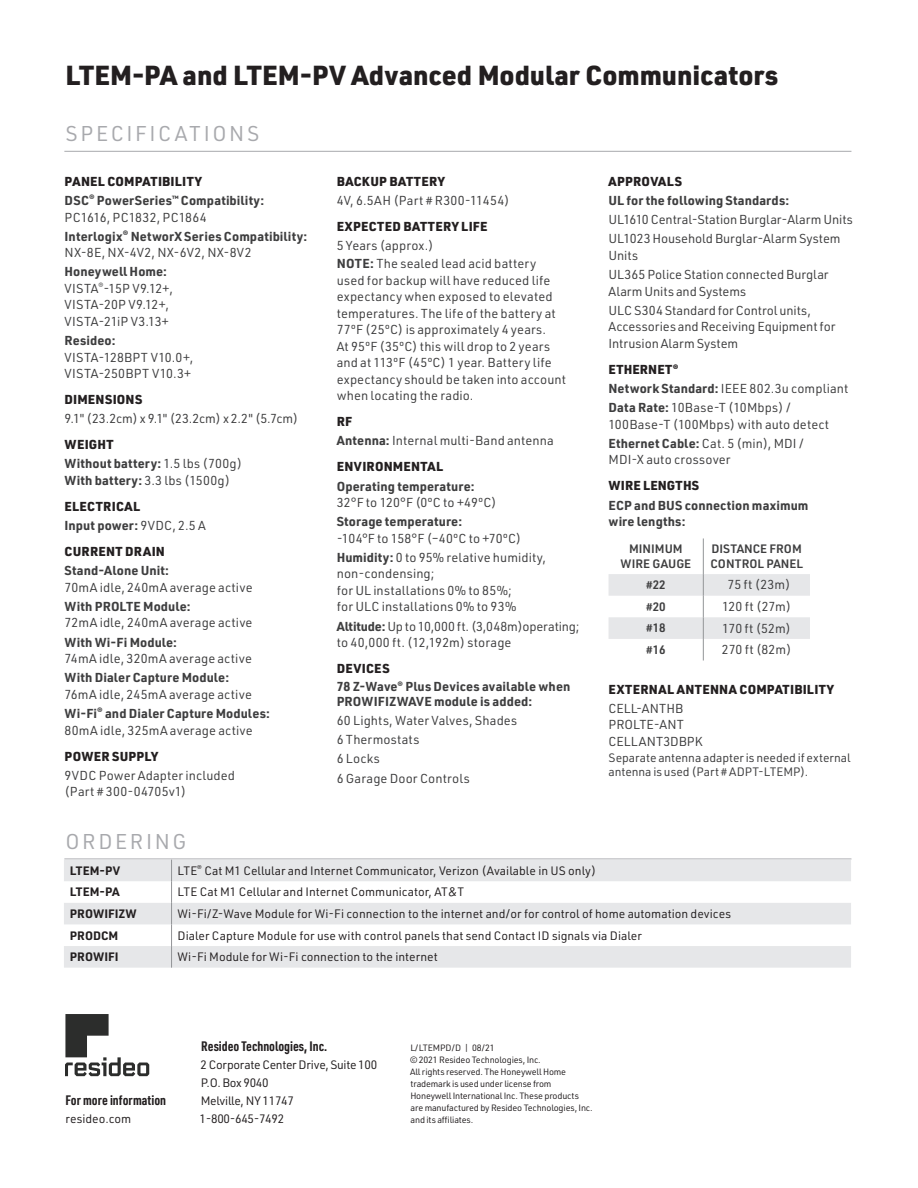
<style>
.page{position:relative;width:918px;height:1188px;background:#fff}
.page>*{position:absolute;margin:0;border:0;box-sizing:border-box;transform-origin:0 0}
.t1{font:900 27px "URWDIN";letter-spacing:-.005em;color:#231f20}
.t2{font:21px "URWDIN";letter-spacing:.12em;color:#a8a9ad}
.t3{font:700 13.5px "URWDIN Cond";color:#231f20}
.t4{font:12.75px/16.5px "URWDIN";letter-spacing:.005em;color:#3e3e3f}
.t5{font:700 12.75px/19.2px "URWDIN";letter-spacing:.01em;color:#3e3e3f}
.t6{font:900 12.75px/26px "URWDIN";letter-spacing:.025em;color:#231f20}
.t7{font:12.75px "URWDIN";letter-spacing:.03em;color:#3e3e3f}
.t8{font:12.75px "URWDIN";letter-spacing:.025em;color:#3e3e3f}
.t9{font:12px "URWDIN";color:#231f20}
.t10{font:12px/18px "URWDIN";letter-spacing:-.025em;color:#231f20}
.t11{font:12px/13.5px "URWDIN";letter-spacing:-.005em;color:#3e3e3f}
.t12{font:600 12px/14.2px "URWDIN";color:#3e3e3f;text-align:center}
.t13{font:700 12px "URWDIN";color:#231f20}
.t14{font:9px/12px "URWDIN";letter-spacing:-.02em;color:#231f20}
.s1{font-weight:900;color:#231f20}
.s2{font-weight:400}
.s3{font-weight:700}
.s4{font-weight:700;color:#3e3e3f}
.s5{font-weight:400;color:#3e3e3f}
</style>
<div class="page">
<svg style="left:65px;top:1014px;width:84px;height:62px"></svg>
<hr style="left:64px;top:859px;width:787px;height:1px;background:#a8a9ad">
<svg style="left:64px;top:860px;width:787px;height:108px;fill:#e6e7e9"></svg>
<svg style="left:171px;top:860px;width:1px;height:108px"></svg>
<hr style="left:703px;top:538px;width:1px;height:36px;background:#939598">
<svg style="left:609px;top:574px;width:201px;height:87px"></svg>
<hr style="left:64px;top:151px;width:787px;height:1px;background:#a8a9ad">
<h1 class="t1" style="left:65px;top:56px;width:715px">LTEM-PA and LTEM-PV Advanced Modular Communicators</h1>
<h2 class="t2" style="left:65px;top:120px;width:195px">SPECIFICATIONS</h2>
<p class="t5" style="left:65px;top:171px;width:201px"><span class="s1">PANEL COMPATIBILITY<br></span>DSC<sup>®</sup> PowerSeries<sup>™</sup> Compatibility:</p>
<p class="t5" style="left:65px;top:207px;width:244px"><span class="s2">PC1616, PC1832, PC1864<br></span>Interlogix<sup>®</sup> NetworX Series Compatibility:</p>
<p class="t7" style="left:65px;top:244px;width:189px">NX-8E, NX-4V2, NX-6V2, NX-8V2</p>
<p class="t4" style="left:65px;top:263px;width:110px"><span class="s3">Honeywell Home:<br></span>VISTA<sup>®</sup>-15P V9.12+,<br>VISTA-20P V9.12+,<br>VISTA-21iP V3.13+</p>
<p class="t5" style="left:65px;top:330px;width:52px">Resideo:</p>
<p class="t4" style="left:65px;top:348px;width:130px">VISTA-128BPT V10.0+,<br>VISTA-250BPT V10.3+</p>
<p class="t6" style="left:65px;top:386px;width:79px">DIMENSIONS</p>
<p class="t4" style="left:65px;top:410px;width:235px">9.1" (23.2cm) x 9.1" (23.2cm) x 2.2" (5.7cm)</p>
<p class="t5" style="left:65px;top:435px;width:179px"><span class="s1">WEIGHT<br></span>Without battery: <span class="s2">1.5 lbs (700g)</span></p>
<p class="t4" style="left:65px;top:467px;width:167px;line-height:26px"><span class="s3">With battery:</span> 3.3 lbs (1500g)<br><span class="s1">ELECTRICAL</span></p>
<p class="t6" style="left:65px;top:512px;width:143px"><span class="s4">Input power:</span> <span class="s5">9VDC, 2.5 A<br></span>CURRENT DRAIN</p>
<p class="t5" style="left:65px;top:561px;width:106px">Stand-Alone Unit:</p>
<p class="t4" style="left:65px;top:579px;width:190px">70mA idle, 240mA average active</p>
<p class="t5" style="left:65px;top:596px;width:128px">With PROLTE Module:</p>
<p class="t4" style="left:65px;top:614px;width:189px">72mA idle, 240mA average active</p>
<p class="t5" style="left:65px;top:632px;width:114px">With Wi-Fi Module:</p>
<p class="t4" style="left:65px;top:650px;width:189px">74mA idle, 320mA average active</p>
<p class="t5" style="left:65px;top:668px;width:166px">With Dialer Capture Module:</p>
<p class="t5" style="left:65px;top:684px;width:207px"><span class="s2">76mA idle, 245mA average active<br></span>Wi-Fi<sup>®</sup> and Dialer Capture Modules:</p>
<p class="t4" style="left:65px;top:721px;width:190px">80mA idle, 325mA average active</p>
<p class="t6" style="left:65px;top:742px;width:95px">POWER SUPPLY</p>
<p class="t4" style="left:65px;top:767px;width:172px">9VDC Power Adapter included (Part # 300-04705v1)</p>
<p class="t6" style="left:337px;top:168px;width:110px">BACKUP BATTERY</p>
<p class="t8" style="left:337px;top:192px;width:174px">4V, 6.5AH (Part # R300-11454)</p>
<p class="t6" style="left:337px;top:213px;width:152px">EXPECTED BATTERY LIFE</p>
<p class="t4" style="left:337px;top:236px;width:201px;line-height:18px">5 Years (approx.)<br><span class="s3">NOTE:</span> The sealed lead acid battery</p>
<p class="t4" style="left:337px;top:272px;width:231px">used for backup will have reduced life expectancy when exposed to elevated temperatures. The life of the battery at 77ºF (25ºC) is approximately 4 years.<br>At 95ºF (35ºC) this will drop to 2 years and at 113ºF (45ºC) 1 year. Battery life expectancy should be taken into account when locating the radio.</p>
<p class="t4" style="left:337px;top:412px;width:219px;line-height:19.2px"><span class="s1">RF<br></span><span class="s3">Antenna:</span> Internal multi-Band antenna</p>
<p class="t6" style="left:337px;top:453px;width:108px">ENVIRONMENTAL</p>
<p class="t5" style="left:337px;top:476px;width:139px">Operating temperature:</p>
<p class="t4" style="left:337px;top:494px;width:161px">32°F to 120°F (0ºC to +49ºC)</p>
<p class="t5" style="left:337px;top:512px;width:127px">Storage temperature:</p>
<p class="t4" style="left:337px;top:528px;width:211px;line-height:19.2px">-104°F to 158°F (–40ºC to +70ºC)<br><span class="s3">Humidity:</span> 0 to 95% relative humidity,</p>
<p class="t4" style="left:337px;top:565px;width:181px">non-condensing;<br>for UL installations 0% to 85%; for ULC installations 0% to 93%</p>
<p class="t4" style="left:337px;top:617px;width:244px"><span class="s3">Altitude:</span> Up to 10,000 ft. (3,048m)operating; to 40,000 ft. (12,192m) storage</p>
<p class="t5" style="left:337px;top:659px;width:235px;line-height:17.7px"><span class="s1">DEVICES<br></span>78 Z-Wave<sup>®</sup> Plus Devices available when</p>
<p class="t5" style="left:337px;top:691px;width:197px">PROWIFIZWAVE module is added:</p>
<p class="t4" style="left:337px;top:710px;width:182px;line-height:19.2px">60 Lights, Water Valves, Shades<br>6 Thermostats<br>6 Locks<br>6 Garage Door Controls</p>
<p class="t6" style="left:609px;top:168px;width:75px">APPROVALS</p>
<p class="t5" style="left:609px;top:190px;width:182px">UL for the following Standards:</p>
<p class="t4" style="left:609px;top:210px;width:246px;line-height:19.2px">UL1610 Central-Station Burglar-Alarm Units<br>UL1023 Household Burglar-Alarm System</p>
<p class="t4" style="left:609px;top:245px;width:222px;line-height:19.2px">Units<br>UL365 Police Station connected Burglar</p>
<p class="t4" style="left:609px;top:281px;width:204px;line-height:19.2px">Alarm Units and Systems<br>ULC S304 Standard for Control units,</p>
<p class="t4" style="left:609px;top:318px;width:229px">Accessories and Receiving Equipment for<br>Intrusion Alarm System</p>
<p class="t4" style="left:609px;top:359px;width:241px;line-height:19.2px"><span class="s1">ETHERNET</span><sup>®<br></sup><span class="s3">Network Standard:</span> IEEE 802.3u compliant<br><span class="s3">Data Rate:</span> 10Base-T (10Mbps) /</p>
<p class="t4" style="left:609px;top:414px;width:222px;line-height:19.2px">100Base-T (100Mbps) with auto detect<br><span class="s3">Ethernet Cable:</span> Cat. 5 (min), MDI /</p>
<p class="t4" style="left:609px;top:451px;width:124px">MDI-X auto crossover</p>
<p class="t6" style="left:609px;top:472px;width:92px">WIRE LENGTHS</p>
<p class="t5" style="left:609px;top:496px;width:202px;line-height:16.5px">ECP and BUS connection maximum wire lengths:</p>
<p class="t12" style="left:621px;top:542px;width:72px">MINIMUM<br>WIRE GAUGE</p>
<p class="t12" style="left:710px;top:542px;width:94px;text-align:left">DISTANCE FROM<br>CONTROL PANEL</p>
<p class="t12" style="left:646px;top:577px;width:21px">#22</p>
<p class="t4" style="left:728px;top:576px;width:65px">75 ft (23m)</p>
<p class="t12" style="left:646px;top:599px;width:21px">#20</p>
<p class="t4" style="left:722px;top:598px;width:71px">120 ft (27m)</p>
<p class="t12" style="left:646px;top:621px;width:21px">#18</p>
<p class="t4" style="left:722px;top:619px;width:71px">170 ft (52m)</p>
<p class="t12" style="left:646px;top:642px;width:21px">#16</p>
<p class="t4" style="left:722px;top:641px;width:71px">270 ft (82m)</p>
<p class="t6" style="left:609px;top:676px;width:227px">EXTERNAL ANTENNA COMPATIBILITY</p>
<p class="t4" style="left:609px;top:700px;width:96px">CELL-ANTHB<br>PROLTE-ANT<br>CELLANT3DBPK</p>
<p class="t11" style="left:609px;top:751px;width:244px">Separate antenna adapter is needed if external antenna is used (Part # ADPT-LTEMP).</p>
<h2 class="t2" style="left:65px;top:827px;width:122px">ORDERING</h2>
<p class="t13" style="left:70px;top:862px;width:52px">LTEM-PV</p>
<p class="t9" style="left:178px;top:863px;width:420px">LTE<sup>®</sup> Cat M1 Cellular and Internet Communicator, Verizon (Available in US only)</p>
<p class="t13" style="left:70px;top:884px;width:51px">LTEM-PA</p>
<p class="t9" style="left:178px;top:884px;width:288px">LTE Cat M1 Cellular and Internet Communicator, AT&amp;T</p>
<p class="t13" style="left:70px;top:905px;width:68px">PROWIFIZW</p>
<p class="t9" style="left:178px;top:906px;width:555px">Wi-Fi/Z-Wave Module for Wi-Fi connection to the internet and/or for control of home automation devices</p>
<p class="t13" style="left:70px;top:927px;width:50px">PRODCM</p>
<p class="t9" style="left:178px;top:927px;width:466px">Dialer Capture Module for use with control panels that send Contact ID signals via Dialer</p>
<p class="t13" style="left:70px;top:949px;width:50px">PROWIFI</p>
<p class="t9" style="left:178px;top:949px;width:262px">Wi-Fi Module for Wi-Fi connection to the internet</p>
<p class="t3" style="left:65px;top:1091px;width:102px">For more information</p>
<p class="t9" style="left:65px;top:1111px;width:67px">resideo.com</p>
<p class="t3" style="left:201px;top:1037px;width:127px">Resideo Technologies, Inc.</p>
<p class="t10" style="left:200px;top:1055px;width:179px">2 Corporate Center Drive, Suite 100<br>P.O. Box 9040<br>Melville, NY 11747<br>1-800-645-7492</p>
<p class="t14" style="left:410px;top:1041px;width:184px">L/LTEMPD/D | 08/21<br>© 2021 Resideo Technologies, Inc.<br>All rights reserved. The Honeywell Home trademark is used under license from Honeywell International Inc. These products are manufactured by Resideo Technologies, Inc. and its affiliates.</p>
</div>
